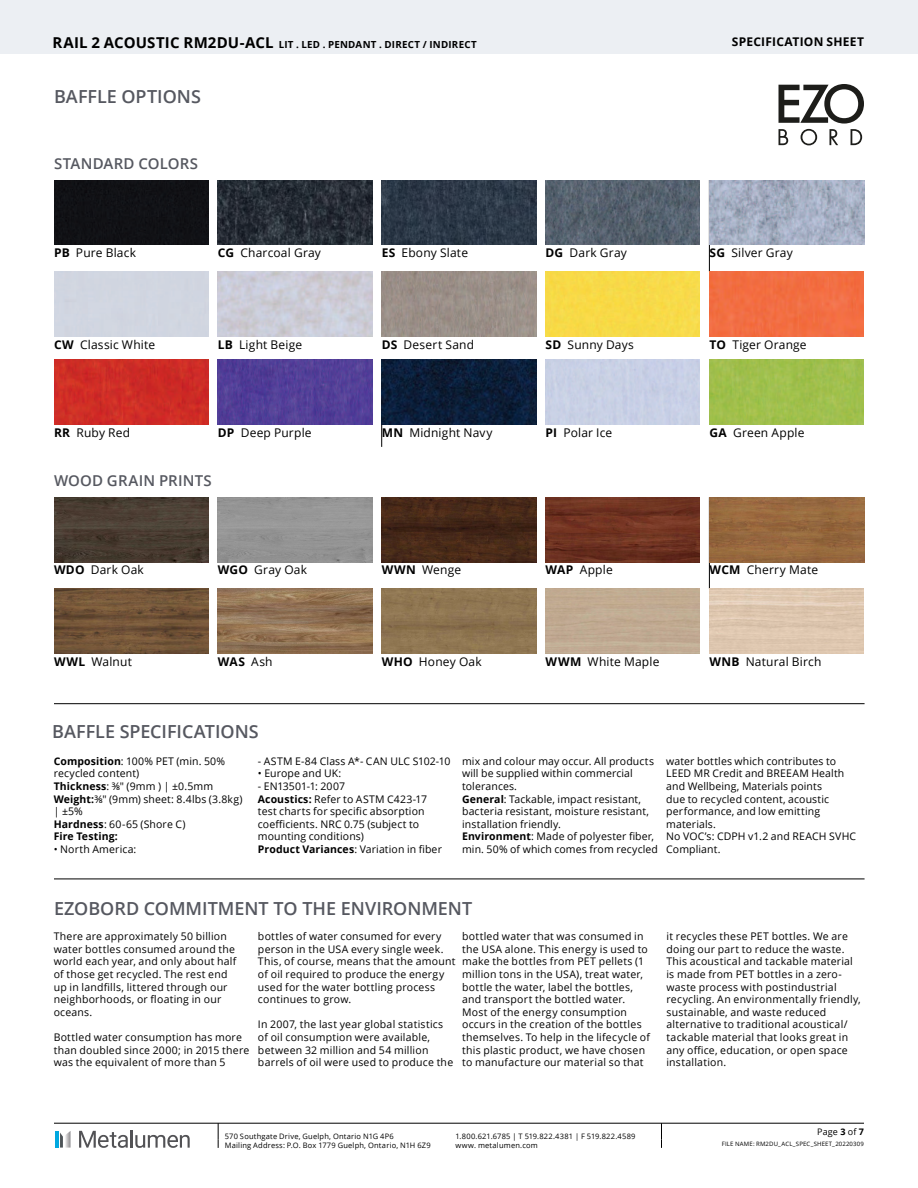
<style>
.page{position:relative;width:918px;height:1188px;background:#fff}
.page>*{position:absolute;margin:0;border:0;box-sizing:border-box;transform-origin:0 0}
.t1{font:600 18px "Open Sans";color:#565860}
.t2{font:600 15px "Open Sans";letter-spacing:.01em;color:#565860}
.t3{font:12px "Open Sans";letter-spacing:.015em;color:#000}
.t4{font:700 12px "Open Sans";letter-spacing:.02em;color:#000}
.t5{font:10.5px/12.6px "Open Sans";letter-spacing:.02em;color:#000}
.t6{font:700 9.75px "Open Sans";letter-spacing:.025em;color:#000}
.t7{font:9px "Open Sans";letter-spacing:.02em;color:#000}
.t8{font:7.5px/9px "Open Sans";letter-spacing:.025em;color:#000}
.t9{font:6px "Open Sans";letter-spacing:.025em;color:#000}
.s1{font-size:15px}
.s2{font-weight:700}
.s3{font-weight:400}
</style>
<div class="page">
<svg style="left:218px;top:1124px;width:1px;height:24px"></svg>
<svg style="left:661px;top:1124px;width:1px;height:24px"></svg>
<hr style="left:55px;top:1131px;width:3px;height:17px;background:#01a8e0">
<svg style="left:60px;top:1131px;width:11px;height:17px"></svg>
<svg style="left:79px;top:1131px;width:49px;height:17px"></svg>
<hr style="left:130px;top:1130px;width:3px;height:18px;background:#525255">
<svg style="left:135px;top:1135px;width:55px;height:13px"></svg>
<hr style="left:54px;top:1123px;width:810px;height:1px;background:#000">
<div style="left:0;top:0;width:918px;height:54px;background:#eceff3"></div>
<svg style="left:779px;top:84px;width:85px;height:61px"></svg>
<hr style="left:709px;top:180px;width:1px;height:65px;background:#000">
<svg style="left:709px;top:245px;width:1px;height:26px"></svg>
<hr style="left:381px;top:359px;width:1px;height:65px;background:#000">
<svg style="left:381px;top:424px;width:1px;height:23px"></svg>
<div style="left:54px;top:180px;width:154px;height:65px;background:#111115"></div>
<img style="left:218px;top:180px;width:154px;height:65px">
<img style="left:382px;top:180px;width:154px;height:65px">
<img style="left:546px;top:180px;width:154px;height:65px">
<img style="left:710px;top:180px;width:154px;height:65px">
<img style="left:382px;top:271px;width:154px;height:65px">
<div style="left:546px;top:271px;width:154px;height:65px;background:#f8da48"></div>
<div style="left:709px;top:271px;width:155px;height:65px;background:#f26e42"></div>
<img style="left:54px;top:359px;width:154px;height:65px">
<img style="left:218px;top:359px;width:154px;height:65px">
<img style="left:382px;top:359px;width:154px;height:65px">
<img style="left:709px;top:359px;width:155px;height:65px">
<hr style="left:709px;top:497px;width:1px;height:65px;background:#000">
<svg style="left:709px;top:562px;width:1px;height:27px"></svg>
<img style="left:54px;top:497px;width:154px;height:65px">
<div style="left:218px;top:497px;width:154px;height:65px;background:#959595"></div>
<img style="left:382px;top:497px;width:154px;height:65px">
<img style="left:546px;top:497px;width:154px;height:65px">
<img style="left:710px;top:497px;width:154px;height:65px">
<img style="left:54px;top:589px;width:154px;height:64px">
<img style="left:218px;top:589px;width:154px;height:64px">
<img style="left:382px;top:589px;width:154px;height:64px">
<hr style="left:54px;top:879px;width:811px;height:1px;background:#000">
<hr style="left:54px;top:703px;width:811px;height:1px;background:#000">
<p class="t6" style="left:52px;top:38px;width:426px"><span class="s1">RAIL 2 ACOUSTIC RM2DU-ACL</span> LIT . LED . PENDANT . DIRECT / INDIRECT</p>
<p class="t4" style="left:732px;top:33px;width:134px">SPECIFICATION SHEET</p>
<h1 class="t1" style="left:54px;top:84px;width:148px">BAFFLE OPTIONS</h1>
<h2 class="t2" style="left:54px;top:153px;width:146px">STANDARD COLORS</h2>
<p class="t3" style="left:54px;top:245px;width:84px"><span class="s2">PB</span> Pure Black</p>
<p class="t3" style="left:218px;top:245px;width:105px"><span class="s2">CG</span> Charcoal Gray</p>
<p class="t3" style="left:382px;top:245px;width:88px"><span class="s2">ES</span> Ebony Slate</p>
<p class="t3" style="left:546px;top:245px;width:83px"><span class="s2">DG</span> Dark Gray</p>
<p class="t3" style="left:710px;top:245px;width:85px"><span class="s2">SG</span> Silver Gray</p>
<p class="t3" style="left:54px;top:336px;width:103px"><span class="s2">CW</span> Classic White</p>
<p class="t3" style="left:218px;top:336px;width:86px"><span class="s2">LB</span> Light Beige</p>
<p class="t3" style="left:382px;top:336px;width:94px"><span class="s2">DS</span> Desert Sand</p>
<p class="t3" style="left:546px;top:336px;width:90px"><span class="s2">SD</span> Sunny Days</p>
<p class="t3" style="left:709px;top:336px;width:99px"><span class="s2">TO</span> Tiger Orange</p>
<p class="t3" style="left:54px;top:424px;width:78px"><span class="s2">RR</span> Ruby Red</p>
<p class="t3" style="left:218px;top:424px;width:95px"><span class="s2">DP</span> Deep Purple</p>
<p class="t3" style="left:382px;top:424px;width:112px"><span class="s2">MN</span> Midnight Navy</p>
<p class="t3" style="left:546px;top:424px;width:68px"><span class="s2">PI</span> Polar Ice</p>
<p class="t3" style="left:709px;top:424px;width:97px"><span class="s2">GA</span> Green Apple</p>
<h2 class="t2" style="left:54px;top:471px;width:159px">WOOD GRAIN PRINTS</h2>
<p class="t3" style="left:54px;top:562px;width:91px"><span class="s2">WDO</span> Dark Oak</p>
<p class="t3" style="left:218px;top:562px;width:91px"><span class="s2">WGO</span> Gray Oak</p>
<p class="t3" style="left:382px;top:562px;width:81px"><span class="s2">WWN</span> Wenge</p>
<p class="t3" style="left:546px;top:562px;width:69px"><span class="s2">WAP</span> Apple</p>
<p class="t3" style="left:710px;top:562px;width:110px"><span class="s2">WCM</span> Cherry Mate</p>
<p class="t3" style="left:54px;top:653px;width:79px"><span class="s2">WWL</span> Walnut</p>
<p class="t4" style="left:218px;top:653px;width:56px">WAS <span class="s3">Ash</span></p>
<p class="t3" style="left:382px;top:653px;width:102px"><span class="s2">WHO</span> Honey Oak</p>
<p class="t3" style="left:546px;top:653px;width:115px"><span class="s2">WWM</span> White Maple</p>
<p class="t3" style="left:709px;top:653px;width:113px"><span class="s2">WNB</span> Natural Birch</p>
<h1 class="t1" style="left:52px;top:720px;width:208px">BAFFLE SPECIFICATIONS</h1>
<p class="t5" style="left:54px;top:755px;width:190px"><span class="s2">Composition</span>: 100% PET (min. 50% recycled content)<br><span class="s2">Thickness</span>: ⅜" (9mm ) | ±0.5mm<br><span class="s2">Weight:</span>⅜" (9mm) sheet: 8.4lbs (3.8kg) | ±5%<br><span class="s2">Hardness</span>: 60-65 (Shore C)<br><span class="s2">Fire Testing:</span></p>
<p class="t5" style="left:54px;top:843px;width:84px">• North America:</p>
<p class="t5" style="left:258px;top:755px;width:194px">- ASTM E-84 Class A*- CAN ULC S102-10</p>
<p class="t5" style="left:258px;top:767px;width:85px">• Europe and UK:</p>
<p class="t5" style="left:258px;top:780px;width:186px">- EN13501-1: 2007<br><span class="s2">Acoustics:</span> Refer to ASTM C423-17 test charts for specific absorption coefficients. NRC 0.75 (subject to mounting conditions)<br><span class="s2">Product Variances</span>: Variation in fiber</p>
<p class="t5" style="left:462px;top:755px;width:197px">mix and colour may occur. All products will be supplied within commercial tolerances.<br><span class="s2">General</span>: Tackable, impact resistant, bacteria resistant, moisture resistant, installation friendly.<br><span class="s2">Environment</span>: Made of polyester fiber, min. 50% of which comes from recycled</p>
<p class="t5" style="left:666px;top:755px;width:191px">water bottles which contributes to<br>LEED MR Credit and BREEAM Health and Wellbeing, Materials points<br>due to recycled content, acoustic performance, and low emitting materials.<br>No VOC’s: CDPH v1.2 and REACH SVHC<br>Compliant.</p>
<h1 class="t1" style="left:54px;top:896px;width:420px">EZOBORD COMMITMENT TO THE ENVIRONMENT</h1>
<p class="t5" style="left:54px;top:930px;width:184px">There are approximately 50 billion water bottles consumed around the world each year, and only about half of those get recycled. The rest end up in landfills, littered through our neighborhoods, or floating in our oceans.</p>
<p class="t5" style="left:54px;top:1031px;width:197px">Bottled water consumption has more than doubled since 2000; in 2015 there was the equivalent of more than 5</p>
<p class="t5" style="left:258px;top:930px;width:199px">bottles of water consumed for every person in the USA every single week.<br>This, of course, means that the amount of oil required to produce the energy used for the water bottling process continues to grow.</p>
<p class="t5" style="left:258px;top:1018px;width:197px">In 2007, the last year global statistics of oil consumption were available, between 32 million and 54 million barrels of oil were used to produce the</p>
<p class="t5" style="left:462px;top:930px;width:189px">bottled water that was consumed in the USA alone. This energy is used to make the bottles from PET pellets (1 million tons in the USA), treat water, bottle the water, label the bottles, and transport the bottled water.<br>Most of the energy consumption occurs in the creation of the bottles themselves. To help in the lifecycle of this plastic product, we have chosen to manufacture our material so that</p>
<p class="t5" style="left:666px;top:930px;width:196px">it recycles these PET bottles. We are doing our part to reduce the waste.<br>This acoustical and tackable material is made from PET bottles in a zero&shy;waste process with postindustrial recycling. An environmentally friendly, sustainable, and waste reduced alternative to traditional acoustical/ tackable material that looks great in any office, education, or open space installation.</p>
<p class="t8" style="left:225px;top:1131px;width:207px">570 Southgate Drive, Guelph, Ontario N1G 4P6<br>Mailing Address: P.O. Box 1779 Guelph, Ontario, N1H 6Z9</p>
<p class="t8" style="left:455px;top:1131px;width:181px">1.800.621.6785 | T 519.822.4381 | F 519.822.4589 www. metalumen.com</p>
<p class="t7" style="left:817px;top:1125px;width:48px">Page <span class="s2">3</span> of <span class="s2">7</span></p>
<p class="t9" style="left:722px;top:1140px;width:144px">FILE NAME: RM2DU_ACL_SPEC_SHEET_20220309</p>
</div>
